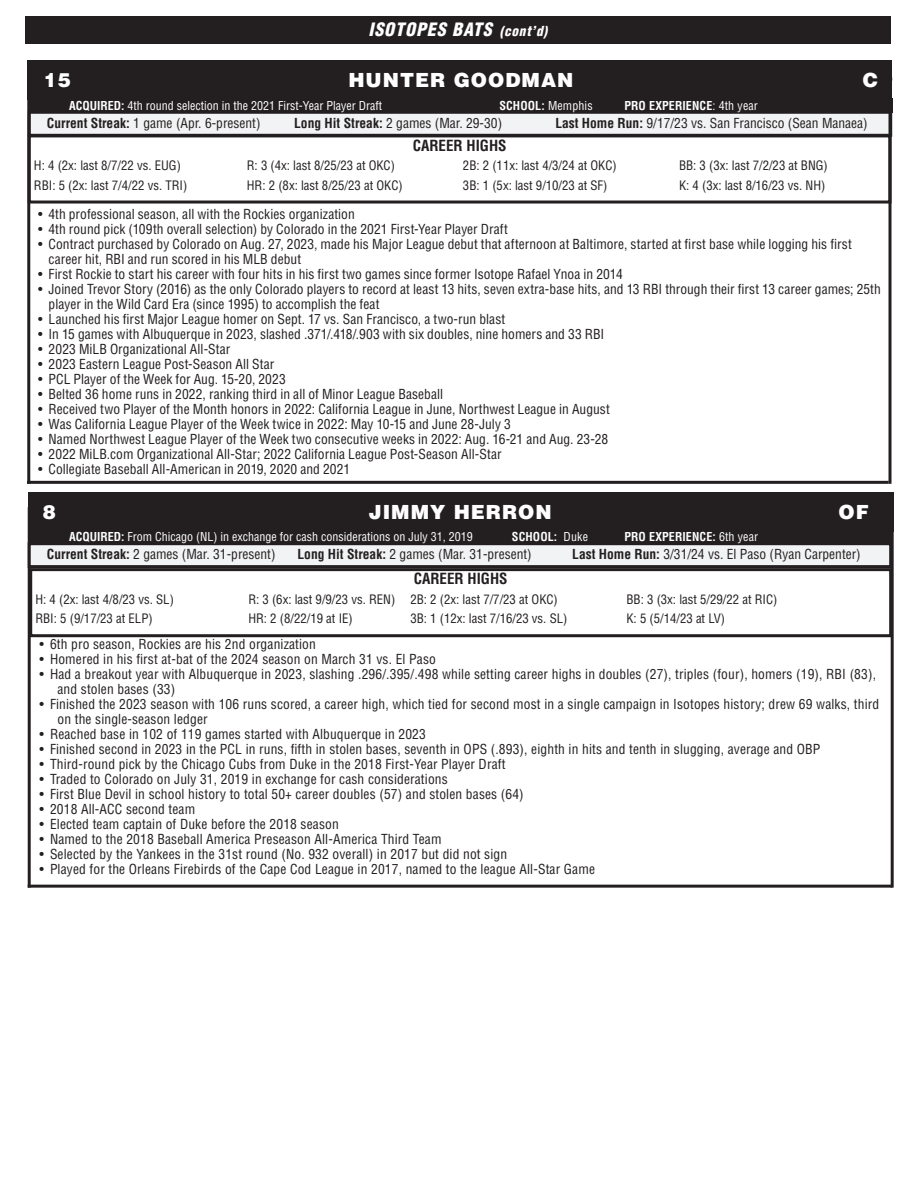
<style>
.page{position:relative;width:923px;height:1193px;background:#fff}
.page>*{position:absolute;margin:0;border:0;box-sizing:border-box;transform-origin:0 0}
.t1{font:900 19.5px "Helvetica LT Std";letter-spacing:.05em;color:#fff}
.t2{font:italic 900 condensed 18px "Helvetica LT Std";letter-spacing:.05em;color:#fff}
.t3{font:700 condensed 15px "Helvetica LT Std";color:#231f20}
.t4{font:condensed 13.5px/15px "Helvetica LT Std";letter-spacing:.01em;color:#231f20}
.t5{font:condensed 12.75px "Helvetica LT Std";color:#231f20}
.t6{font:condensed 12px "Helvetica LT Std";color:#fff}
.t7{font:700 condensed 12px "Helvetica LT Std";letter-spacing:.01em;color:#fff}
.s1{font-size:13.5px}
.s2{font-weight:700}
.s3{font-weight:400}
</style>
<div class="page">
<div style="left:25px;top:16px;width:865px;height:27px;background:#231f20"></div>
<div style="left:28px;top:492px;width:865px;height:40px;background:#231f20"></div>
<hr style="left:28px;top:507px;width:3px;height:380px;background:#231f20">
<hr style="left:890px;top:501px;width:3px;height:386px;background:#231f20">
<div style="left:29px;top:543px;width:861px;height:23px;background:#f2f3f4"></div>
<div style="left:28px;top:542px;width:864px;height:26px;border:3px solid #231f20"></div>
<div style="left:30px;top:530px;width:862px;height:14px;background:#231f20"></div>
<hr style="left:28px;top:884px;width:864px;height:3px;background:#231f20">
<div style="left:29px;top:568px;width:863px;height:69px;border:3px solid #231f20"></div>
<div style="left:28px;top:61px;width:864px;height:39px;background:#231f20"></div>
<div style="left:29px;top:112px;width:861px;height:23px;background:#f2f3f4"></div>
<div style="left:28px;top:111px;width:864px;height:26px;border:3px solid #231f20"></div>
<hr style="left:888px;top:64px;width:3px;height:420px;background:#231f20">
<div style="left:30px;top:99px;width:862px;height:14px;background:#231f20"></div>
<hr style="left:27px;top:73px;width:3px;height:411px;background:#231f20">
<hr style="left:27px;top:481px;width:861px;height:3px;background:#231f20">
<div style="left:28px;top:134px;width:863px;height:69px;border:3px solid #231f20"></div>
<p class="t2" style="left:368px;top:18px;width:180px">ISOTOPES BATS <span class="s1">(cont’d)</span></p>
<p class="t1" style="left:44px;top:68px;width:28px">15</p>
<p class="t1" style="left:348px;top:68px;width:226px">HUNTER GOODMAN</p>
<p class="t1" style="left:862px;top:68px;width:17px">C</p>
<p class="t6" style="left:69px;top:98px;width:314px"><span class="s2">ACQUIRED:</span> 4th round selection in the 2021 First-Year Player Draft</p>
<p class="t7" style="left:499px;top:98px;width:95px">SCHOOL: <span class="s3">Memphis</span></p>
<p class="t7" style="left:624px;top:98px;width:135px">PRO EXPERIENCE<span class="s3">: 4th year</span></p>
<p class="t3" style="left:412px;top:136px;width:95px">CAREER HIGHS</p>
<p class="t5" style="left:34px;top:157px;width:148px">H: 4 (2x: last 8/7/22 vs. EUG)</p>
<p class="t5" style="left:247px;top:157px;width:150px">R: 3 (4x: last 8/25/23 at OKC)</p>
<p class="t5" style="left:463px;top:157px;width:155px">2B: 2 (11x: last 4/3/24 at OKC)</p>
<p class="t5" style="left:679px;top:157px;width:150px">BB: 3 (3x: last 7/2/23 at BNG)</p>
<p class="t5" style="left:34px;top:177px;width:155px">RBI: 5 (2x: last 7/4/22 vs. TRI)</p>
<p class="t5" style="left:247px;top:177px;width:157px">HR: 2 (8x: last 8/25/23 at OKC)</p>
<p class="t5" style="left:463px;top:177px;width:146px">3B: 1 (5x: last 9/10/23 at SF)</p>
<p class="t5" style="left:679px;top:177px;width:148px">K: 4 (3x: last 8/16/23 vs. NH)</p>
<p class="t4" style="left:47px;top:115px;width:215px"><span class="s2">Current Streak:</span> 1 game (Apr. 6-present)</p>
<p class="t4" style="left:294px;top:115px;width:209px"><span class="s2">Long Hit Streak:</span> 2 games (Mar. 29-30)</p>
<p class="t4" style="left:555px;top:115px;width:314px"><span class="s2">Last Home Run:</span> 9/17/23 vs. San Francisco (Sean Manaea)</p>
<p class="t4" style="left:38px;top:206px;width:318px">• 4th professional season, all with the Rockies organization</p>
<p class="t4" style="left:38px;top:221px;width:471px">• 4th round pick (109th overall selection) by Colorado in the 2021 First-Year Player Draft</p>
<p class="t4" style="left:49px;top:236px;width:804px;text-indent:-10px">• Contract purchased by Colorado on Aug. 27, 2023, made his Major League debut that afternoon at Baltimore, started at first base while logging his first career hit, RBI and run scored in his MLB debut</p>
<p class="t4" style="left:38px;top:266px;width:586px">• First Rockie to start his career with four hits in his first two games since former Isotope Rafael Ynoa in 2014</p>
<p class="t4" style="left:49px;top:281px;width:833px;text-indent:-10px">• Joined Trevor Story (2016) as the only Colorado players to record at least 13 hits, seven extra-base hits, and 13 RBI through their first 13 career games; 25th player in the Wild Card Era (since 1995) to accomplish the feat</p>
<p class="t4" style="left:38px;top:311px;width:468px">• Launched his first Major League homer on Sept. 17 vs. San Francisco, a two-run blast</p>
<p class="t4" style="left:38px;top:326px;width:568px">• In 15 games with Albuquerque in 2023, slashed .371/.418/.903 with six doubles, nine homers and 33 RBI</p>
<p class="t4" style="left:38px;top:341px;width:194px">• 2023 MiLB Organizational All-Star</p>
<p class="t4" style="left:38px;top:356px;width:238px">• 2023 Eastern League Post-Season All Star</p>
<p class="t4" style="left:38px;top:371px;width:249px">• PCL Player of the Week for Aug. 15-20, 2023</p>
<p class="t4" style="left:38px;top:386px;width:406px">• Belted 36 home runs in 2022, ranking third in all of Minor League Baseball</p>
<p class="t4" style="left:38px;top:401px;width:573px">• Received two Player of the Month honors in 2022: California League in June, Northwest League in August</p>
<p class="t4" style="left:38px;top:416px;width:474px">• Was California League Player of the Week twice in 2022: May 10-15 and June 28-July 3</p>
<p class="t4" style="left:38px;top:431px;width:571px">• Named Northwest League Player of the Week two consecutive weeks in 2022: Aug. 16-21 and Aug. 23-28</p>
<p class="t4" style="left:38px;top:446px;width:465px">• 2022 MiLB.com Organizational All-Star; 2022 California League Post-Season All-Star</p>
<p class="t4" style="left:38px;top:461px;width:314px">• Collegiate Baseball All-American in 2019, 2020 and 2021</p>
<p class="t1" style="left:43px;top:499px;width:15px">8</p>
<p class="t1" style="left:369px;top:499px;width:184px">JIMMY HERRON</p>
<p class="t1" style="left:838px;top:499px;width:32px">OF</p>
<p class="t6" style="left:69px;top:529px;width:405px"><span class="s2">ACQUIRED:</span> From Chicago (NL) in exchange for cash considerations on July 31, 2019</p>
<p class="t7" style="left:512px;top:529px;width:78px">SCHOOL: <span class="s3">Duke</span></p>
<p class="t7" style="left:624px;top:529px;width:135px">PRO EXPERIENCE: <span class="s3">6th year</span></p>
<p class="t3" style="left:414px;top:569px;width:95px">CAREER HIGHS</p>
<p class="t5" style="left:35px;top:591px;width:140px">H: 4 (2x: last 4/8/23 vs. SL)</p>
<p class="t5" style="left:248px;top:591px;width:311px">R: 3 (6x: last 9/9/23 vs. REN) 2B: 2 (2x: last 7/7/23 at OKC)</p>
<p class="t5" style="left:626px;top:591px;width:152px">BB: 3 (3x: last 5/29/22 at RIC)</p>
<p class="t5" style="left:35px;top:610px;width:119px">RBI: 5 (9/17/23 at ELP)</p>
<p class="t5" style="left:248px;top:610px;width:106px">HR: 2 (8/22/19 at IE)</p>
<p class="t5" style="left:410px;top:610px;width:158px">3B: 1 (12x: last 7/16/23 vs. SL)</p>
<p class="t5" style="left:626px;top:610px;width:100px">K: 5 (5/14/23 at LV)</p>
<p class="t4" style="left:47px;top:546px;width:230px"><span class="s2">Current Streak:</span> 2 games (Mar. 31-present)</p>
<p class="t4" style="left:297px;top:546px;width:236px"><span class="s2">Long Hit Streak:</span> 2 games (Mar. 31-present)</p>
<p class="t4" style="left:572px;top:546px;width:290px"><span class="s2">Last Home Run:</span> 3/31/24 vs. El Paso (Ryan Carpenter)</p>
<p class="t4" style="left:39px;top:636px;width:278px">• 6th pro season, Rockies are his 2nd organization</p>
<p class="t4" style="left:39px;top:651px;width:398px">• Homered in his first at-bat of the 2024 season on March 31 vs. El Paso</p>
<p class="t4" style="left:57px;top:666px;width:820px;text-indent:-18px">• Had a breakout year with Albuquerque in 2023, slashing .296/.395/.498 while setting career highs in doubles (27), triples (four), homers (19), RBI (83), and stolen bases (33)</p>
<p class="t4" style="left:57px;top:696px;width:823px;text-indent:-18px">• Finished the 2023 season with 106 runs scored, a career high, which tied for second most in a single campaign in Isotopes history; drew 69 walks, third on the single-season ledger</p>
<p class="t4" style="left:39px;top:726px;width:388px">• Reached base in 102 of 119 games started with Albuquerque in 2023</p>
<p class="t4" style="left:39px;top:741px;width:782px">• Finished second in 2023 in the PCL in runs, fifth in stolen bases, seventh in OPS (.893), eighth in hits and tenth in slugging, average and OBP</p>
<p class="t4" style="left:39px;top:756px;width:467px">• Third-round pick by the Chicago Cubs from Duke in the 2018 First-Year Player Draft</p>
<p class="t4" style="left:39px;top:771px;width:410px">• Traded to Colorado on July 31, 2019 in exchange for cash considerations</p>
<p class="t4" style="left:39px;top:786px;width:486px">• First Blue Devil in school history to total 50+ career doubles (57) and stolen bases (64)</p>
<p class="t4" style="left:39px;top:801px;width:157px">• 2018 All-ACC second team</p>
<p class="t4" style="left:39px;top:816px;width:301px">• Elected team captain of Duke before the 2018 season</p>
<p class="t4" style="left:39px;top:831px;width:403px">• Named to the 2018 Baseball America Preseason All-America Third Team</p>
<p class="t4" style="left:39px;top:846px;width:469px">• Selected by the Yankees in the 31st round (No. 932 overall) in 2017 but did not sign</p>
<p class="t4" style="left:39px;top:861px;width:557px">• Played for the Orleans Firebirds of the Cape Cod League in 2017, named to the league All-Star Game</p>
</div>
